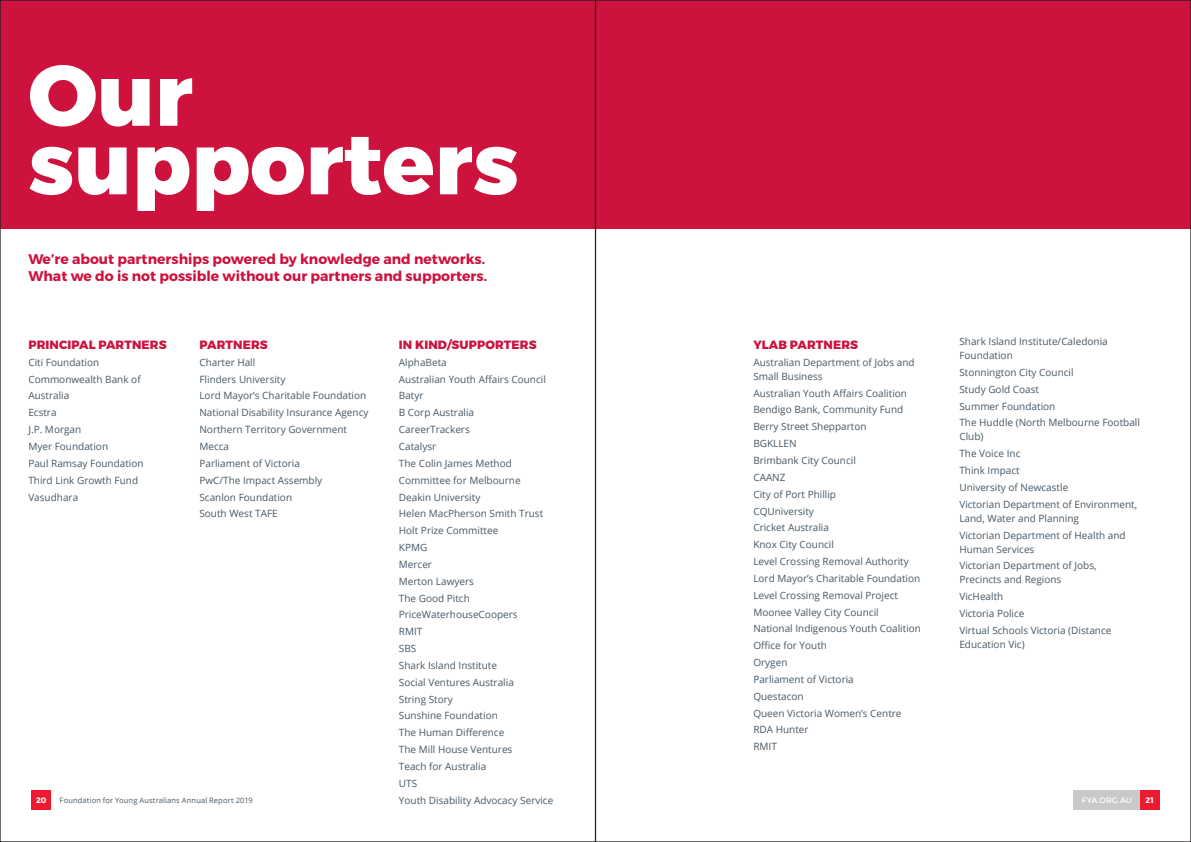
<style>
.page{position:relative;width:1191px;height:842px;background:#fff}
.page>*{position:absolute;margin:0;border:0;box-sizing:border-box;transform-origin:0 0}
._2018_MAIN_HEADING{font:800 86px "Montserrat";color:#fff}
._2019_Body_copy{font:700 14px/17px "Montserrat";color:#cd123d}
._2019_Body_copy-2{font:800 12px "Montserrat";letter-spacing:.01em;color:#cd123d}
._2019_Body_copy-3{font:10px/14px "Open Sans";color:#475865}
.t1{font:8px "Montserrat";color:#fff}
.t2{font:700 8px "Montserrat";color:#fff}
.t3{font:7.5px "Open Sans";letter-spacing:.015em;color:#475865}
</style>
<div class="page">
<div style="left:32px;top:791px;width:19px;height:19px;background:#ed1a32"></div>
<div style="left:1140px;top:791px;width:19px;height:19px;background:#ed1a32"></div>
<div style="left:1073px;top:791px;width:67px;height:19px;background:#c8c9c9"></div>
<div style="left:0;top:0;width:1191px;height:229px;background:#cd123d"></div>
<p class="_2018_MAIN_HEADING" style="left:28px;top:42px;width:166px">Our</p>
<p class="_2018_MAIN_HEADING" style="left:28px;top:110px;width:492px">supporters</p>
<p class="_2019_Body_copy" style="left:28px;top:250px;width:460px">We’re about partnerships powered by knowledge and networks.<br>What we do is not possible without our partners and supporters.</p>
<p class="_2019_Body_copy-3" style="left:959px;top:334px;width:150px">Shark Island Institute/Caledonia<br>Foundation</p>
<p class="_2019_Body_copy-3" style="left:959px;top:365px;width:116px">Stonnington City Council</p>
<p class="_2019_Body_copy-3" style="left:959px;top:382px;width:81px">Study Gold Coast</p>
<p class="_2019_Body_copy-3" style="left:959px;top:399px;width:97px">Summer Foundation</p>
<p class="_2019_Body_copy-3" style="left:959px;top:415px;width:182px">The Huddle (North Melbourne Football<br>Club)</p>
<p class="_2019_Body_copy-3" style="left:959px;top:446px;width:63px">The Voice Inc</p>
<p class="_2019_Body_copy-3" style="left:959px;top:463px;width:62px">Think Impact</p>
<p class="_2019_Body_copy-3" style="left:959px;top:480px;width:110px">University of Newcastle</p>
<p class="_2019_Body_copy-3" style="left:959px;top:497px;width:179px">Victorian Department of Environment,<br>Land, Water and Planning</p>
<p class="_2019_Body_copy-3" style="left:959px;top:528px;width:168px">Victorian Department of Health and<br>Human Services</p>
<p class="_2019_Body_copy-3" style="left:959px;top:558px;width:139px">Victorian Department of Jobs,<br>Precincts and Regions</p>
<p class="_2019_Body_copy-3" style="left:959px;top:589px;width:45px">VicHealth</p>
<p class="_2019_Body_copy-3" style="left:959px;top:606px;width:67px">Victoria Police</p>
<p class="_2019_Body_copy-3" style="left:959px;top:623px;width:154px">Virtual Schools Victoria (Distance<br>Education Vic)</p>
<p class="_2019_Body_copy-2" style="left:399px;top:337px;width:139px">IN KIND/SUPPORTERS</p>
<p class="_2019_Body_copy-3" style="left:399px;top:355px;width:49px">AlphaBeta</p>
<p class="_2019_Body_copy-3" style="left:399px;top:372px;width:148px">Australian Youth Affairs Council</p>
<p class="_2019_Body_copy-3" style="left:399px;top:389px;width:26px">Batyr</p>
<p class="_2019_Body_copy-3" style="left:399px;top:405px;width:77px">B Corp Australia</p>
<p class="_2019_Body_copy-3" style="left:399px;top:422px;width:72px">CareerTrackers</p>
<p class="_2019_Body_copy-3" style="left:399px;top:439px;width:39px">Catalysr</p>
<p class="_2019_Body_copy-3" style="left:399px;top:456px;width:115px">The Colin James Method</p>
<p class="_2019_Body_copy-3" style="left:399px;top:473px;width:123px">Committee for Melbourne</p>
<p class="_2019_Body_copy-3" style="left:399px;top:490px;width:83px">Deakin University</p>
<p class="_2019_Body_copy-3" style="left:399px;top:506px;width:146px">Helen MacPherson Smith Trust</p>
<p class="_2019_Body_copy-3" style="left:399px;top:523px;width:101px">Holt Prize Committee</p>
<p class="_2019_Body_copy-3" style="left:399px;top:540px;width:30px">KPMG</p>
<p class="_2019_Body_copy-3" style="left:399px;top:557px;width:35px">Mercer</p>
<p class="_2019_Body_copy-3" style="left:399px;top:574px;width:77px">Merton Lawyers</p>
<p class="_2019_Body_copy-3" style="left:399px;top:591px;width:72px">The Good Pitch</p>
<p class="_2019_Body_copy-3" style="left:399px;top:607px;width:120px">PriceWaterhouseCoopers</p>
<p class="_2019_Body_copy-3" style="left:399px;top:624px;width:25px">RMIT</p>
<p class="_2019_Body_copy-3" style="left:399px;top:641px;width:19px">SBS</p>
<p class="_2019_Body_copy-3" style="left:399px;top:658px;width:100px">Shark Island Institute</p>
<p class="_2019_Body_copy-3" style="left:399px;top:675px;width:116px">Social Ventures Australia</p>
<p class="_2019_Body_copy-3" style="left:399px;top:692px;width:56px">String Story</p>
<p class="_2019_Body_copy-3" style="left:399px;top:708px;width:100px">Sunshine Foundation</p>
<p class="_2019_Body_copy-3" style="left:399px;top:725px;width:107px">The Human Difference</p>
<p class="_2019_Body_copy-3" style="left:399px;top:742px;width:115px">The Mill House Ventures</p>
<p class="_2019_Body_copy-3" style="left:399px;top:759px;width:89px">Teach for Australia</p>
<p class="_2019_Body_copy-3" style="left:399px;top:776px;width:20px">UTS</p>
<p class="_2019_Body_copy-3" style="left:399px;top:793px;width:156px">Youth Disability Advocacy Service</p>
<p class="_2019_Body_copy-2" style="left:28px;top:337px;width:140px">PRINCIPAL PARTNERS</p>
<p class="_2019_Body_copy-3" style="left:28px;top:355px;width:72px">Citi Foundation</p>
<p class="_2019_Body_copy-3" style="left:28px;top:372px;width:114px">Commonwealth Bank of</p>
<p class="_2019_Body_copy-3" style="left:28px;top:389px;width:43px">Australia</p>
<p class="_2019_Body_copy-3" style="left:28px;top:405px;width:30px">Ecstra</p>
<p class="_2019_Body_copy-3" style="left:28px;top:422px;width:54px">J.P. Morgan</p>
<p class="_2019_Body_copy-3" style="left:28px;top:439px;width:81px">Myer Foundation</p>
<p class="_2019_Body_copy-3" style="left:28px;top:456px;width:117px">Paul Ramsay Foundation</p>
<p class="_2019_Body_copy-3" style="left:28px;top:473px;width:111px">Third Link Growth Fund</p>
<p class="_2019_Body_copy-3" style="left:28px;top:490px;width:51px">Vasudhara</p>
<p class="_2019_Body_copy-2" style="left:199px;top:337px;width:70px">PARTNERS</p>
<p class="_2019_Body_copy-3" style="left:199px;top:355px;width:57px">Charter Hall</p>
<p class="_2019_Body_copy-3" style="left:199px;top:372px;width:88px">Flinders University</p>
<p class="_2019_Body_copy-3" style="left:199px;top:389px;width:168px">Lord Mayor’s Charitable Foundation</p>
<p class="_2019_Body_copy-3" style="left:199px;top:405px;width:171px">National Disability Insurance Agency</p>
<p class="_2019_Body_copy-3" style="left:199px;top:422px;width:149px">Northern Territory Government</p>
<p class="_2019_Body_copy-3" style="left:199px;top:439px;width:31px">Mecca</p>
<p class="_2019_Body_copy-3" style="left:199px;top:456px;width:102px">Parliament of Victoria</p>
<p class="_2019_Body_copy-3" style="left:199px;top:473px;width:124px">PwC/The Impact Assembly</p>
<p class="_2019_Body_copy-3" style="left:199px;top:490px;width:94px">Scanlon Foundation</p>
<p class="_2019_Body_copy-3" style="left:199px;top:506px;width:80px">South West TAFE</p>
<p class="_2019_Body_copy-2" style="left:753px;top:337px;width:106px">YLAB PARTNERS</p>
<p class="_2019_Body_copy-3" style="left:753px;top:355px;width:163px">Australian Department of Jobs and<br>Small Business</p>
<p class="_2019_Body_copy-3" style="left:753px;top:386px;width:155px">Australian Youth Affairs Coalition</p>
<p class="_2019_Body_copy-3" style="left:753px;top:403px;width:151px">Bendigo Bank, Community Fund</p>
<p class="_2019_Body_copy-3" style="left:753px;top:419px;width:115px">Berry Street Shepparton</p>
<p class="_2019_Body_copy-3" style="left:753px;top:436px;width:45px">BGKLLEN</p>
<p class="_2019_Body_copy-3" style="left:753px;top:453px;width:104px">Brimbank City Council</p>
<p class="_2019_Body_copy-3" style="left:753px;top:470px;width:34px">CAANZ</p>
<p class="_2019_Body_copy-3" style="left:753px;top:487px;width:84px">City of Port Phillip</p>
<p class="_2019_Body_copy-3" style="left:753px;top:504px;width:62px">CQUniversity</p>
<p class="_2019_Body_copy-3" style="left:753px;top:520px;width:77px">Cricket Australia</p>
<p class="_2019_Body_copy-3" style="left:753px;top:537px;width:82px">Knox City Council</p>
<p class="_2019_Body_copy-3" style="left:753px;top:554px;width:157px">Level Crossing Removal Authority</p>
<p class="_2019_Body_copy-3" style="left:753px;top:571px;width:168px">Lord Mayor’s Charitable Foundation</p>
<p class="_2019_Body_copy-3" style="left:753px;top:588px;width:146px">Level Crossing Removal Project</p>
<p class="_2019_Body_copy-3" style="left:753px;top:605px;width:127px">Moonee Valley City Council</p>
<p class="_2019_Body_copy-3" style="left:753px;top:621px;width:169px">National Indigenous Youth Coalition</p>
<p class="_2019_Body_copy-3" style="left:753px;top:638px;width:75px">Office for Youth</p>
<p class="_2019_Body_copy-3" style="left:753px;top:655px;width:36px">Orygen</p>
<p class="_2019_Body_copy-3" style="left:753px;top:672px;width:102px">Parliament of Victoria</p>
<p class="_2019_Body_copy-3" style="left:753px;top:689px;width:52px">Questacon</p>
<p class="_2019_Body_copy-3" style="left:753px;top:706px;width:150px">Queen Victoria Women’s Centre</p>
<p class="_2019_Body_copy-3" style="left:753px;top:722px;width:57px">RDA Hunter</p>
<p class="_2019_Body_copy-3" style="left:753px;top:739px;width:25px">RMIT</p>
<p class="t2" style="left:36px;top:795px;width:12px">20</p>
<p class="t3" style="left:60px;top:795px;width:195px">Foundation for Young Australians Annual Report 2019</p>
<p class="t1" style="left:1082px;top:795px;width:51px">FYA.ORG.AU</p>
<p class="t2" style="left:1145px;top:795px;width:10px">21</p>
</div>
